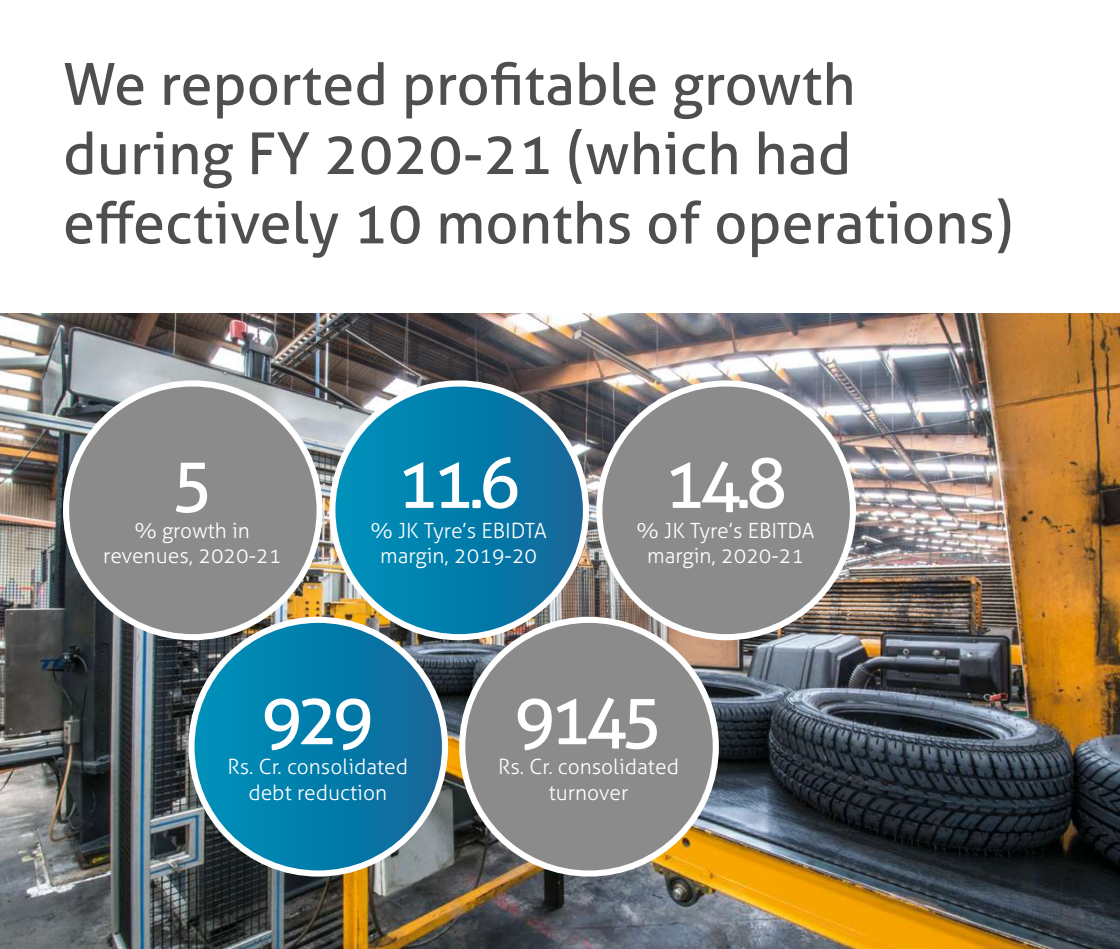
<style>
.page{position:relative;width:1120px;height:949px;background:#fff}
.page>*{position:absolute;margin:0;border:0;box-sizing:border-box;transform-origin:0 0}
.t1{font:70px "Aller";letter-spacing:-.09em;color:#fff}
.t2{font:57.75px/69.3px "Aller";color:#4f4f4f}
.t3{font:300 21px/25.2px "Aller";color:#fff;text-align:center}
</style>
<div class="page">
<img style="left:0;top:313px;width:1120px;height:635px">
<div style="left:66px;top:383px;width:254px;height:254px;background:#8b8b8b;border-radius:50%"></div>
<div style="left:63px;top:380px;width:260px;height:260px;border:6px solid #fff;border-radius:50%"></div>
<svg style="left:332px;top:383px;width:254px;height:254px;background:#0d81ad"></svg>
<div style="left:329px;top:380px;width:260px;height:260px;border:6px solid #fff;border-radius:50%"></div>
<svg style="left:191px;top:619px;width:254px;height:254px;background:#0d81ad"></svg>
<div style="left:188px;top:616px;width:260px;height:260px;border:6px solid #fff;border-radius:50%"></div>
<div style="left:599px;top:383px;width:254px;height:254px;background:#8b8b8b;border-radius:50%"></div>
<div style="left:596px;top:380px;width:260px;height:260px;border:6px solid #fff;border-radius:50%"></div>
<div style="left:462px;top:619px;width:254px;height:254px;background:#8b8b8b;border-radius:50%"></div>
<div style="left:459px;top:616px;width:260px;height:260px;border:6px solid #fff;border-radius:50%"></div>
<h2 class="t2" style="left:63px;top:49px;width:952px">We reported profitable growth during FY 2020-21 (which had effectively 10 months of operations)</h2>
<h1 class="t1" style="left:171px;top:440px;width:43px">5</h1>
<p class="t3" style="left:103px;top:518px;width:180px">% growth in revenues, 2020-21</p>
<h1 class="t1" style="left:397px;top:440px;width:125px">11.6</h1>
<p class="t3" style="left:371px;top:518px;width:177px">% JK Tyre’s EBIDTA margin, 2019-20</p>
<h1 class="t1" style="left:664px;top:440px;width:125px">14.8</h1>
<p class="t3" style="left:637px;top:518px;width:179px">% JK Tyre’s EBITDA margin, 2020-21</p>
<h1 class="t1" style="left:261px;top:676px;width:115px">929</h1>
<p class="t3" style="left:227px;top:754px;width:182px">Rs. Cr. consolidated debt reduction</p>
<h1 class="t1" style="left:514px;top:676px;width:151px">9145</h1>
<p class="t3" style="left:498px;top:754px;width:182px">Rs. Cr. consolidated turnover</p>
</div>
